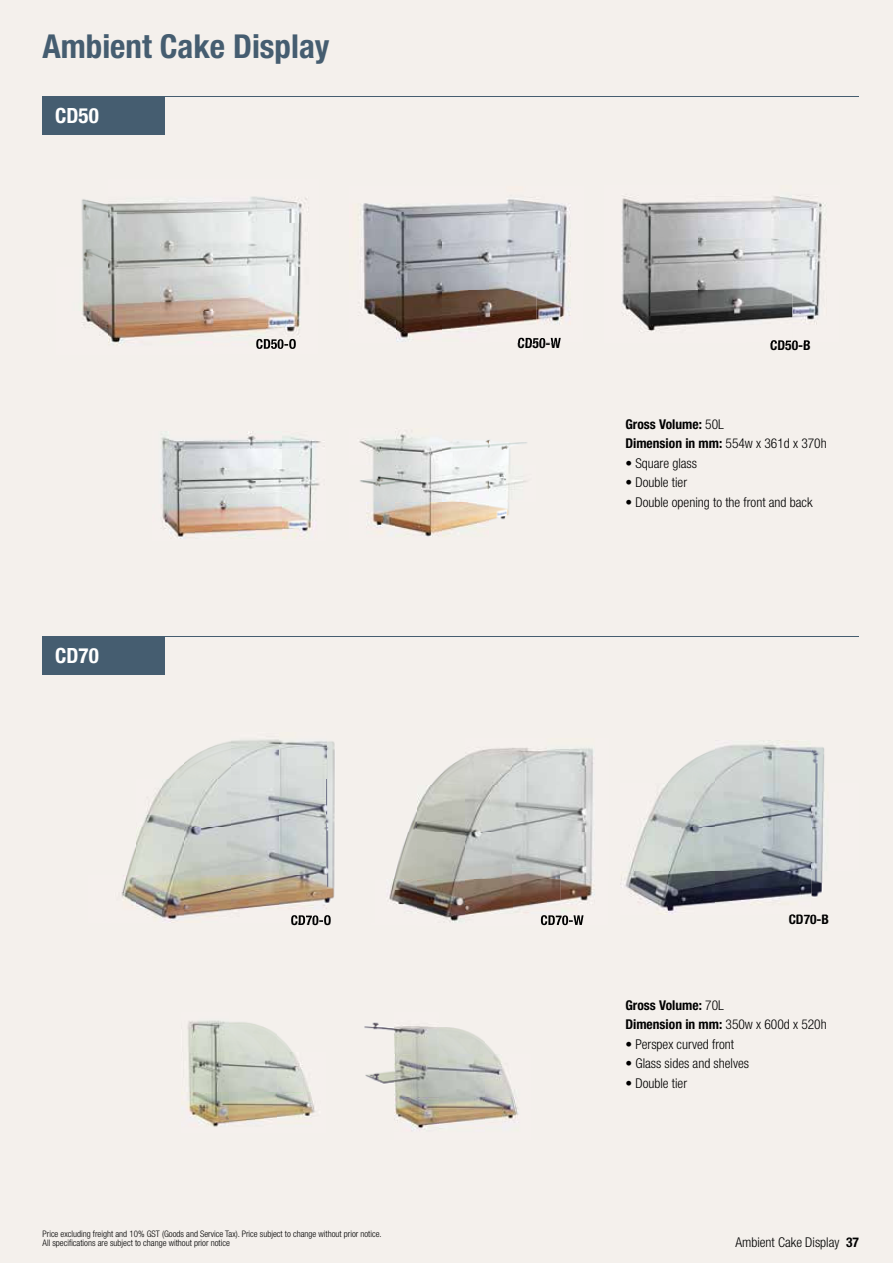
<style>
.page{position:relative;width:893px;height:1263px;background:#f4f0ec}
.page>*{position:absolute;margin:0;border:0;box-sizing:border-box;transform-origin:0 0}
.t1{font:700 condensed 33px "Helvetica Neue LT Std";color:#455d70}
.t2{font:700 condensed 21px "Helvetica Neue LT Std";color:#fff}
.t3{font:300 condensed 13.5px "Helvetica Neue LT Std";color:#000}
.t4{font:700 condensed 13.5px/19.5px "Helvetica Neue LT Std";color:#000}
.t5{font:300 condensed 9px/9.8px "Helvetica Neue LT Std";color:#000}
.s1{font-weight:300}
.s2{font-weight:700}
</style>
<div class="page">
<div style="left:43px;top:96px;width:122px;height:39px;background:#455d70"></div>
<div style="left:43px;top:636px;width:122px;height:39px;background:#455d70"></div>
<hr style="left:43px;top:96px;width:816px;height:1px;background:#455d70">
<hr style="left:43px;top:636px;width:816px;height:1px;background:#455d70">
<img style="left:81px;top:196px;width:227px;height:149px">
<img style="left:256px;top:339px;width:40px;height:10px">
<img style="left:622px;top:195px;width:205px;height:148px">
<img style="left:771px;top:340px;width:39px;height:3px">
<img style="left:360px;top:198px;width:210px;height:144px">
<img style="left:518px;top:338px;width:43px;height:5px">
<img style="left:161px;top:432px;width:163px;height:107px">
<img style="left:359px;top:431px;width:168px;height:106px">
<img style="left:166px;top:739px;width:169px;height:41px">
<img style="left:121px;top:780px;width:214px;height:143px">
<img style="left:291px;top:915px;width:40px;height:8px">
<img style="left:622px;top:740px;width:203px;height:174px">
<img style="left:790px;top:914px;width:37px;height:1px">
<img style="left:394px;top:748px;width:199px;height:131px">
<img style="left:389px;top:879px;width:206px;height:47px">
<img style="left:541px;top:915px;width:42px;height:10px">
<img style="left:181px;top:1020px;width:134px;height:107px">
<img style="left:364px;top:1022px;width:154px;height:108px">
<p class="t1" style="left:43px;top:26px;width:289px">Ambient Cake Display</p>
<p class="t2" style="left:55px;top:103px;width:45px">CD50</p>
<p class="t2" style="left:55px;top:643px;width:45px">CD70</p>
<p class="t4" style="left:291px;top:910px;width:42px">CD70-O</p>
<p class="t5" style="left:43px;top:1228px;width:341px">Price excluding freight and 10% GST (Goods and Service Tax). Price subject to change without prior notice.<br>All specifications are subject to change without prior notice</p>
<p class="t4" style="left:518px;top:333px;width:45px">CD50-W</p>
<p class="t4" style="left:770px;top:335px;width:42px">CD50-B</p>
<p class="t4" style="left:625px;top:414px;width:203px">Gross Volume: <span class="s1">50L<br></span>Dimension in mm: <span class="s1">554w x 361d x 370h</span></p>
<p class="t3" style="left:625px;top:455px;width:73px">• Square glass</p>
<p class="t3" style="left:625px;top:475px;width:63px">• Double tier</p>
<p class="t3" style="left:625px;top:494px;width:189px">• Double opening to the front and back</p>
<p class="t4" style="left:789px;top:909px;width:42px">CD70-B</p>
<p class="t4" style="left:625px;top:995px;width:203px">Gross Volume: <span class="s1">70L<br></span>Dimension in mm: <span class="s1">350w x 600d x 520h</span></p>
<p class="t3" style="left:625px;top:1036px;width:110px">• Perspex curved front</p>
<p class="t3" style="left:625px;top:1055px;width:125px">• Glass sides and shelves</p>
<p class="t3" style="left:625px;top:1075px;width:63px">• Double tier</p>
<p class="t3" style="left:735px;top:1234px;width:125px">Ambient Cake Display <span class="s2">37</span></p>
</div>
